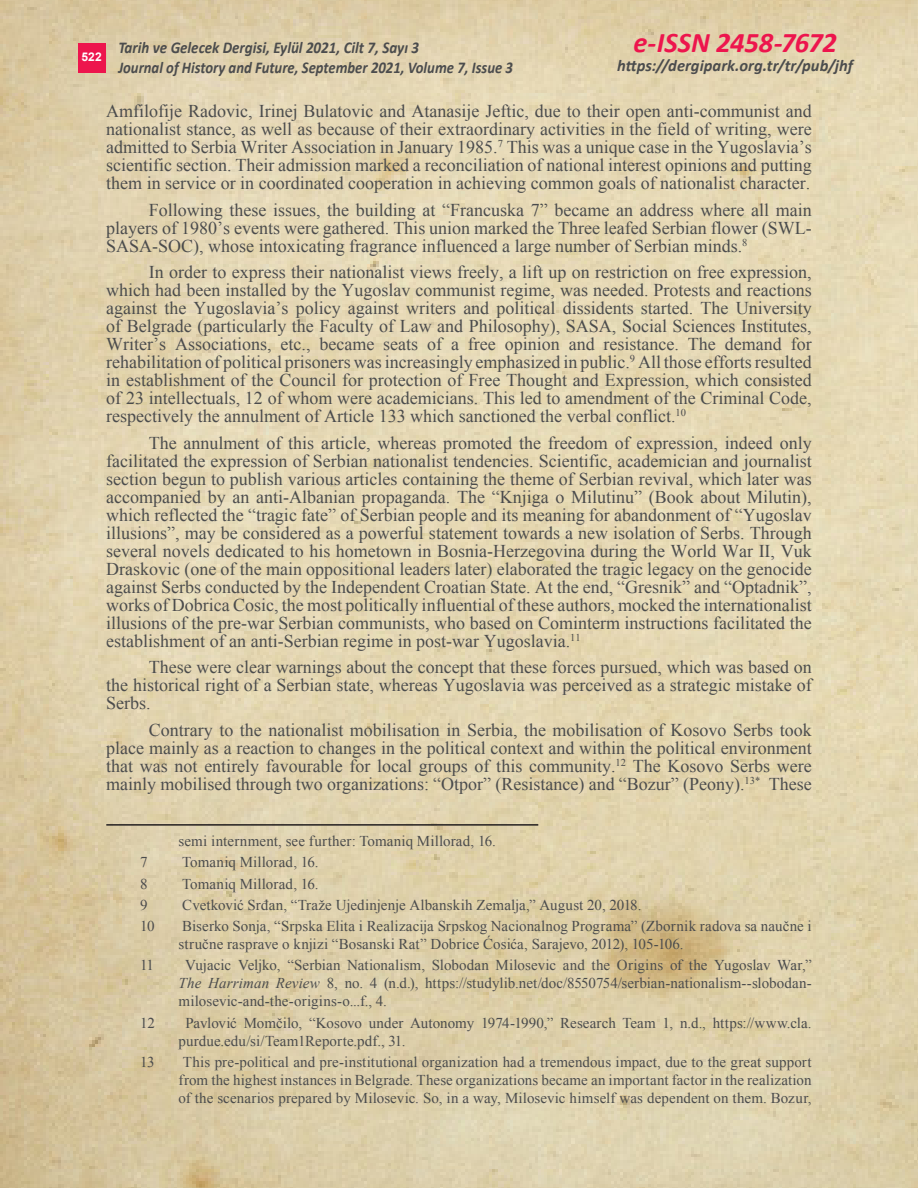
<style>
.page{position:relative;width:918px;height:1188px;background:#fff}
.page>*{position:absolute;margin:0;border:0;box-sizing:border-box;transform-origin:0 0}
.t1{font:italic 700 28.5px "Calibri";letter-spacing:-.005em;color:#ed154d}
.ANA_METİN_STİLİ_TEK{font:18px/18px "Times New Roman";color:#4b4c4d;text-align:justify}
.t2{font:italic 700 16.5px/19.8px "Calibri";color:#4b4c4d;scale:.91 1}
.t3{font:italic 700 16.5px "Calibri";color:#4b4c4d}
.Body_text_normal_foo{font:15px/18px "Times New Roman";letter-spacing:.005em;color:#4b4c4d}
.t4{font:700 12px "Arial";color:#fff}
.s1{font-style:italic}
</style>
<div class="page">
<img style="left:0;top:0;width:918px;height:1188px">
<div style="left:78px;top:43px;width:28px;height:29px;background:#ed154d"></div>
<hr style="left:106px;top:824px;width:432px;height:2px;background:#231f20">
<p class="t4" style="left:82px;top:49px;width:22px">522</p>
<p class="t2" style="left:118px;top:37px;width:435px">Tarih ve Gelecek Dergisi, Eylül 2021, Cilt 7, Sayı 3<br>Journal of History and Future, September 2021, Volume 7, Issue 3</p>
<h1 class="t1" style="left:633px;top:22px;width:205px">e-ISSN 2458-7672</h1>
<p class="t3" style="left:617px;top:54px;width:237px">https://dergipark.org.tr/tr/pub/jhf</p>
<p class="ANA_METİN_STİLİ_TEK" style="left:106px;top:102px;width:707px">Amfilofije Radovic, Irinej Bulatovic and Atanasije Jeftic, due to their open anti-communist and nationalist stance, as well as because of their extraordinary activities in the field of writing, were admitted to Serbia Writer Association in January 1985.<sup>7</sup> This was a unique case in the Yugoslavia’s scientific section. Their admission marked a reconciliation of national interest opinions and putting them in service or in coordinated cooperation in achieving common goals of nationalist character.</p>
<p class="ANA_METİN_STİLİ_TEK" style="left:106px;top:200px;width:707px;text-indent:43px">Following these issues, the building at “Francuska 7” became an address where all main players of 1980’s events were gathered. This union marked the Three leafed Serbian flower (SWL-SASA-SOC), whose intoxicating fragrance influenced a large number of Serbian minds.<sup>8</sup></p>
<p class="ANA_METİN_STİLİ_TEK" style="left:106px;top:263px;width:707px;text-indent:43px">In order to express their nationalist views freely, a lift up on restriction on free expression, which had been installed by the Yugoslav communist regime, was needed. Protests and reactions against the Yugoslavia’s policy against writers and political dissidents started. The University of Belgrade (particularly the Faculty of Law and Philosophy), SASA, Social Sciences Institutes, Writer’s Associations, etc., became seats of a free opinion and resistance. The demand for rehabilitation of political prisoners was increasingly emphasized in public.<sup>9</sup> All those efforts resulted in establishment of the Council for protection of Free Thought and Expression, which consisted of 23 intellectuals, 12 of whom were academicians. This led to amendment of the Criminal Code, respectively the annulment of Article 133 which sanctioned the verbal conflict.<sup>10</sup></p>
<p class="ANA_METİN_STİLİ_TEK" style="left:106px;top:433px;width:707px;text-indent:43px">The annulment of this article, whereas promoted the freedom of expression, indeed only facilitated the expression of Serbian nationalist tendencies. Scientific, academician and journalist section begun to publish various articles containing the theme of Serbian revival, which later was accompanied by an anti-Albanian propaganda. The “Knjiga o Milutinu” (Book about Milutin), which reflected the “tragic fate” of Serbian people and its meaning for abandonment of “Yugoslav illusions”, may be considered as a powerful statement towards a new isolation of Serbs. Through several novels dedicated to his hometown in Bosnia-Herzegovina during the World War II, Vuk Draskovic (one of the main oppositional leaders later) elaborated the tragic legacy on the genocide against Serbs conducted by the Independent Croatian State. At the end, “Gresnik” and “Optadnik”, works of Dobrica Cosic, the most politically influential of these authors, mocked the internationalist illusions of the pre-war Serbian communists, who based on Cominterm instructions facilitated the establishment of an anti-Serbian regime in post-war Yugoslavia.<sup>11</sup></p>
<p class="ANA_METİN_STİLİ_TEK" style="left:106px;top:658px;width:707px;text-indent:43px">These were clear warnings about the concept that these forces pursued, which was based on the historical right of a Serbian state, whereas Yugoslavia was perceived as a strategic mistake of Serbs.</p>
<p class="ANA_METİN_STİLİ_TEK" style="left:106px;top:720px;width:707px;text-indent:43px">Contrary to the nationalist mobilisation in Serbia, the mobilisation of Kosovo Serbs took place mainly as a reaction to changes in the political context and within the political environment that was not entirely favourable for local groups of this community.<sup>12</sup> The Kosovo Serbs were mainly mobilised through two organizations: “Otpor” (Resistance) and “Bozur” (Peony).<sup>13*</sup> These</p>
<p class="Body_text_normal_foo" style="left:179px;top:832px;width:319px">semi internment, see further: Tomaniq Millorad, 16.</p>
<p class="Body_text_normal_foo" style="left:140px;top:853px;width:9px">7</p>
<p class="Body_text_normal_foo" style="left:182px;top:853px;width:138px">Tomaniq Millorad, 16.</p>
<p class="Body_text_normal_foo" style="left:140px;top:874px;width:9px">8</p>
<p class="Body_text_normal_foo" style="left:182px;top:874px;width:138px">Tomaniq Millorad, 16.</p>
<p class="Body_text_normal_foo" style="left:140px;top:895px;width:9px">9</p>
<p class="Body_text_normal_foo" style="left:182px;top:895px;width:461px">Cvetković Srđan, “Traže Ujedinjenje Albanskih Zemalja,” August 20, 2018.</p>
<p class="Body_text_normal_foo" style="left:140px;top:917px;width:16px">10</p>
<p class="Body_text_normal_foo" style="left:179px;top:917px;width:635px">Biserko Sonja, “Srpska Elita i Realizacija Srpskog Nacionalnog Programa” (Zbornik radova sa naučne i stručne rasprave o knjizi “Bosanski Rat” Dobrice Ćosića, Sarajevo, 2012), 105-106.</p>
<p class="Body_text_normal_foo" style="left:140px;top:956px;width:15px">11</p>
<p class="Body_text_normal_foo" style="left:179px;top:956px;width:635px;text-align:justify;text-indent:7px">Vujacic Veljko, “Serbian Nationalism, Slobodan Milosevic and the Origins of the Yugoslav War,” <span class="s1">The Harriman Review</span> 8, no. 4 (n.d.), https://studylib.net/doc/8550754/serbian-nationalism--slobodan&shy;milosevic-and-the-origins-o...f., 4.</p>
<p class="Body_text_normal_foo" style="left:140px;top:1013px;width:16px">12</p>
<p class="Body_text_normal_foo" style="left:179px;top:1013px;width:635px;text-indent:7px">Pavlović Momčilo, “Kosovo under Autonomy 1974-1990,” Research Team 1, n.d., https://www.cla. purdue.edu/si/Team1Reporte.pdf., 31.</p>
<p class="Body_text_normal_foo" style="left:140px;top:1052px;width:16px">13</p>
<p class="Body_text_normal_foo" style="left:179px;top:1052px;width:635px;text-align:justify">This pre-political and pre-institutional organization had a tremendous impact, due to the great support from the highest instances in Belgrade. These organizations became an important factor in the realization of the scenarios prepared by Milosevic. So, in a way, Milosevic himself was dependent on them. Bozur,</p>
</div>
